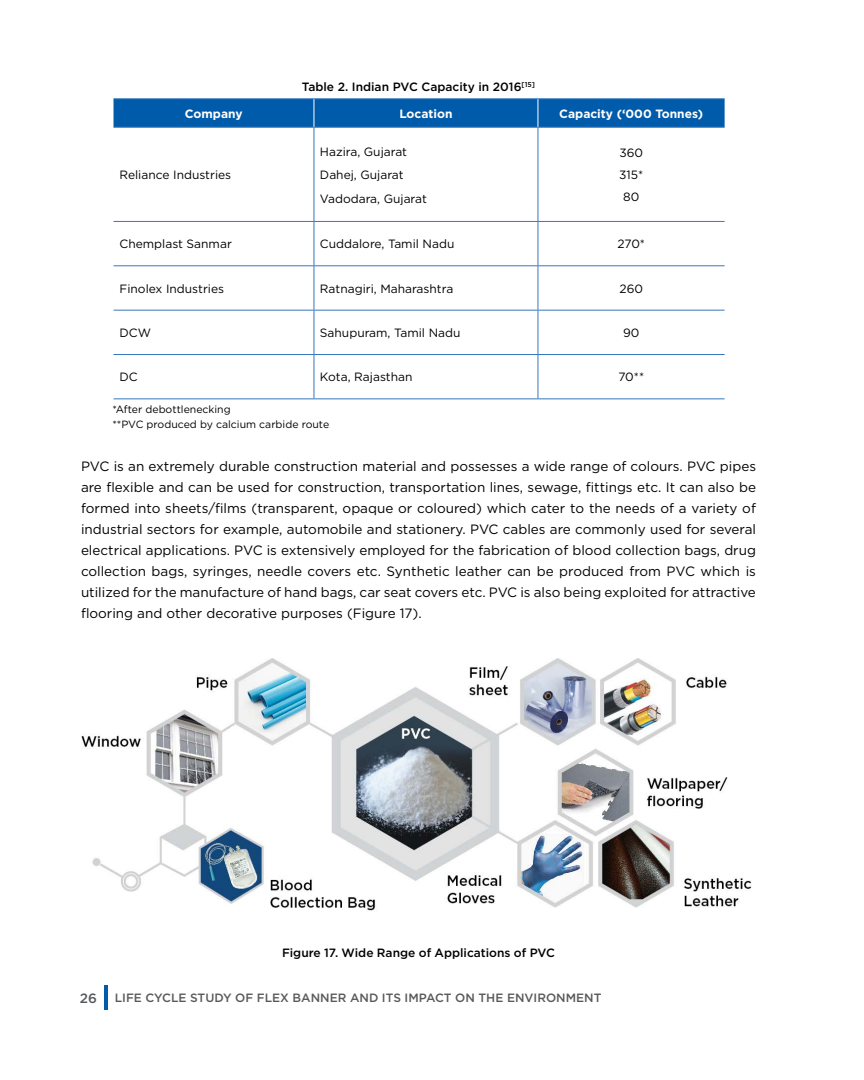
<style>
.page{position:relative;width:864px;height:1080px;background:#fff}
.page>*{position:absolute;margin:0;border:0;box-sizing:border-box;transform-origin:0 0}
.t1{font:13.5px/21px "Gotham";color:#000;text-align:justify}
.t2{font:500 13.5px "Gotham";color:#58595b}
.t3{font:12px/23.4px "Gotham";color:#000}
.t4{font:500 12px "Gotham";color:#000}
.t5{font:500 12px "Gotham";color:#58595b}
.t6{font:700 12px "Gotham";color:#fff}
.t7{font:10.5px/14.1px "Gotham";color:#000}
</style>
<div class="page">
<hr style="left:104px;top:985px;width:4px;height:25px;background:#005baa">
<hr style="left:114px;top:398px;width:200px;height:1px;background:#3777bc">
<hr style="left:314px;top:398px;width:224px;height:1px;background:#3777bc">
<hr style="left:538px;top:398px;width:187px;height:1px;background:#3777bc">
<hr style="left:114px;top:98px;width:200px;height:1px;background:#3777bc">
<hr style="left:314px;top:98px;width:224px;height:1px;background:#3777bc">
<hr style="left:538px;top:98px;width:187px;height:1px;background:#3777bc">
<hr style="left:114px;top:127px;width:200px;height:1px;background:#3777bc">
<hr style="left:314px;top:127px;width:224px;height:1px;background:#3777bc">
<hr style="left:314px;top:128px;width:1px;height:93px;background:#3777bc">
<hr style="left:538px;top:127px;width:187px;height:1px;background:#3777bc">
<hr style="left:538px;top:128px;width:1px;height:93px;background:#3777bc">
<hr style="left:114px;top:221px;width:200px;height:1px;background:#3777bc">
<hr style="left:314px;top:221px;width:224px;height:1px;background:#3777bc">
<hr style="left:314px;top:222px;width:1px;height:43px;background:#3777bc">
<hr style="left:538px;top:221px;width:187px;height:1px;background:#3777bc">
<hr style="left:538px;top:222px;width:1px;height:43px;background:#3777bc">
<hr style="left:114px;top:265px;width:200px;height:1px;background:#3777bc">
<hr style="left:314px;top:265px;width:224px;height:1px;background:#3777bc">
<hr style="left:314px;top:266px;width:1px;height:44px;background:#3777bc">
<hr style="left:538px;top:265px;width:187px;height:1px;background:#3777bc">
<hr style="left:538px;top:266px;width:1px;height:44px;background:#3777bc">
<hr style="left:114px;top:310px;width:200px;height:1px;background:#3777bc">
<hr style="left:314px;top:310px;width:224px;height:1px;background:#3777bc">
<hr style="left:314px;top:311px;width:1px;height:43px;background:#3777bc">
<hr style="left:538px;top:310px;width:187px;height:1px;background:#3777bc">
<hr style="left:538px;top:311px;width:1px;height:43px;background:#3777bc">
<hr style="left:114px;top:354px;width:200px;height:1px;background:#3777bc">
<hr style="left:314px;top:354px;width:224px;height:1px;background:#3777bc">
<hr style="left:314px;top:355px;width:1px;height:43px;background:#3777bc">
<hr style="left:538px;top:354px;width:187px;height:1px;background:#3777bc">
<hr style="left:538px;top:355px;width:1px;height:43px;background:#3777bc">
<svg style="left:114px;top:99px;width:611px;height:28px;background:#025caa"></svg>
<img style="left:82px;top:659px;width:670px;height:252px">
<p class="t4" style="left:302px;top:79px;width:235px">Table 2. Indian PVC Capacity in 2016<sup>[15]</sup></p>
<p class="t6" style="left:185px;top:106px;width:59px">Company</p>
<p class="t6" style="left:399px;top:106px;width:55px">Location</p>
<p class="t6" style="left:559px;top:106px;width:145px">Capacity (‘000 Tonnes)</p>
<p class="t3" style="left:120px;top:163px;width:113px">Reliance Industries</p>
<p class="t3" style="left:320px;top:140px;width:108px">Hazira, Gujarat<br>Dahej, Gujarat<br>Vadodara, Gujarat</p>
<p class="t3" style="left:619px;top:142px;width:26px;line-height:21.9px;text-align:center">360<br>315*<br>80</p>
<p class="t3" style="left:120px;top:232px;width:114px">Chemplast Sanmar</p>
<p class="t3" style="left:320px;top:232px;width:136px">Cuddalore, Tamil Nadu</p>
<p class="t3" style="left:617px;top:232px;width:29px">270*</p>
<p class="t3" style="left:120px;top:277px;width:106px">Finolex Industries</p>
<p class="t3" style="left:320px;top:277px;width:135px">Ratnagiri, Maharashtra</p>
<p class="t3" style="left:620px;top:277px;width:25px">260</p>
<p class="t3" style="left:120px;top:321px;width:33px">DCW</p>
<p class="t3" style="left:320px;top:321px;width:142px">Sahupuram, Tamil Nadu</p>
<p class="t3" style="left:623px;top:321px;width:18px">90</p>
<p class="t3" style="left:120px;top:365px;width:20px">DC</p>
<p class="t3" style="left:320px;top:365px;width:94px">Kota, Rajasthan</p>
<p class="t3" style="left:618px;top:365px;width:27px">70**</p>
<p class="t7" style="left:112px;top:402px;width:218px">*After debottlenecking<br>**PVC produced by calcium carbide route</p>
<p class="t1" style="left:81px;top:455px;width:677px">PVC is an extremely durable construction material and possesses a wide range of colours. PVC pipes are flexible and can be used for construction, transportation lines, sewage, fittings etc. It can also be formed into sheets/films (transparent, opaque or coloured) which cater to the needs of a variety of industrial sectors for example, automobile and stationery. PVC cables are commonly used for several electrical applications. PVC is extensively employed for the fabrication of blood collection bags, drug collection bags, syringes, needle covers etc. Synthetic leather can be produced from PVC which is utilized for the manufacture of hand bags, car seat covers etc. PVC is also being exploited for attractive flooring and other decorative purposes (Figure 17).</p>
<p class="t4" style="left:282px;top:945px;width:274px">Figure 17. Wide Range of Applications of PVC</p>
<p class="t2" style="left:80px;top:989px;width:19px">26</p>
<p class="t5" style="left:115px;top:990px;width:488px">LIFE CYCLE STUDY OF FLEX BANNER AND ITS IMPACT ON THE ENVIRONMENT</p>
</div>
